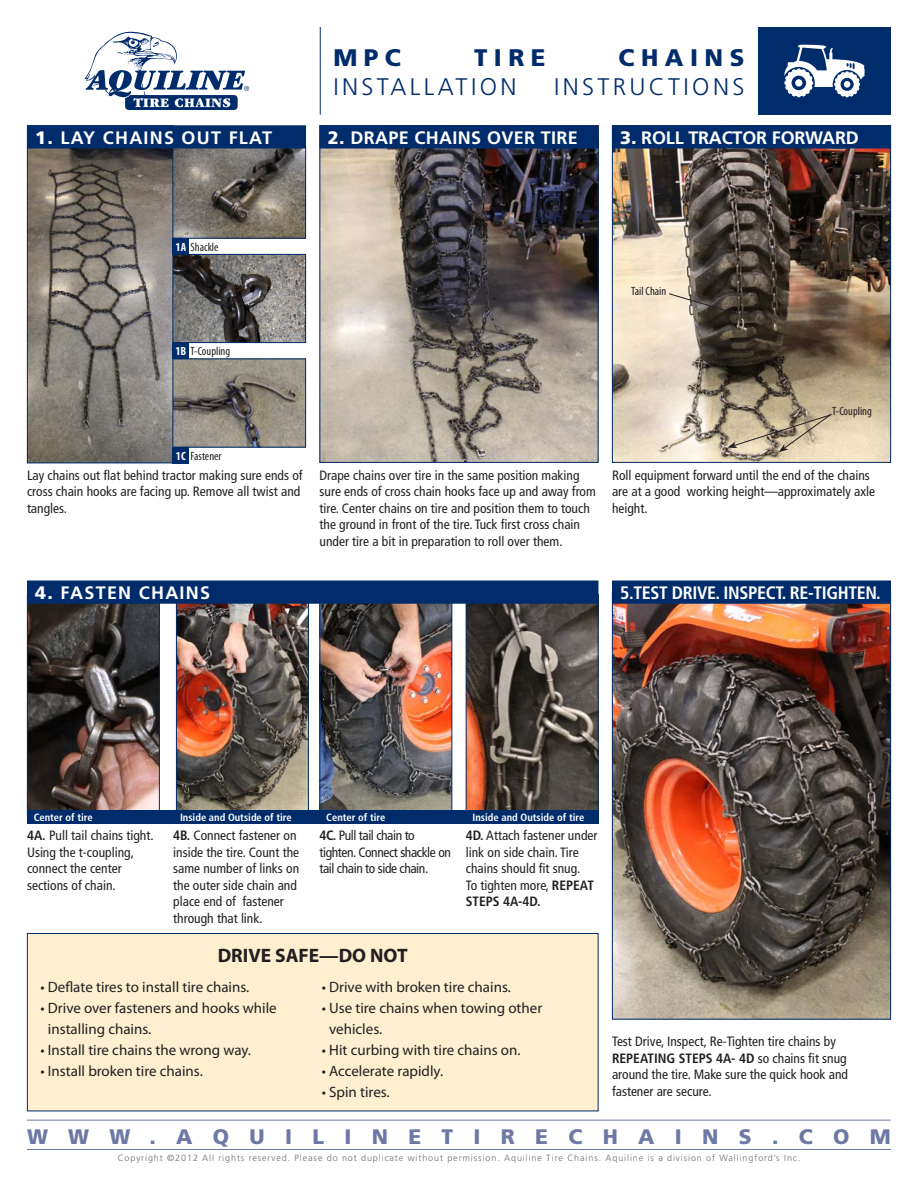
<style>
.page{position:relative;width:918px;height:1188px;background:#fff}
.page>*{position:absolute;margin:0;border:0;box-sizing:border-box;transform-origin:0 0}
.t1{font:300 24px "Frutiger";letter-spacing:.14em;color:#002c6b}
.t2{font:900 24px "Frutiger";letter-spacing:.27em;color:#002c6b}
.t3{font:900 21px "Frutiger";letter-spacing:.97em;color:#6c79a5}
.BOX_HEAD{font:700 19.5px "Myriad Pro";color:#231f20}
.IMAGE_HEAD{font:700 18px "Frutiger";letter-spacing:.07em;color:#fff}
.IMAGE_HEAD-2{font:700 condensed 18px "Frutiger";letter-spacing:-.02em;color:#fff}
.IMAGE_HEAD-3{font:700 18px "Frutiger";letter-spacing:.02em;color:#fff}
.IMAGE_HEAD-4{font:700 18px "Frutiger";letter-spacing:-.01em;color:#fff}
.BOX_CONTENT{font:15px/21px "Myriad Pro";color:#231f20}
.Directions{font:condensed 13.5px/16.5px "Frutiger";color:#231f20}
.Directions-2{font:condensed 13.5px/16.5px "Frutiger";letter-spacing:-.03em;color:#231f20}
.t4{font:condensed 12px "Myriad Pro";color:#231f20}
.Directions-3{font:700 condensed 10.5px "Frutiger";color:#fff}
.t5{font:300 9px "Frutiger";letter-spacing:.1em;color:#6c6d70}
.s1{font-weight:900}
.s2{font-weight:700;color:#fff}
.s3{font-weight:700}
</style>
<div class="page">
<img style="left:173px;top:148px;width:131px;height:89px">
<div style="left:145px;top:146px;width:161px;height:93px;border:1px solid #002c6b"></div>
<img style="left:173px;top:256px;width:131px;height:85px">
<div style="left:145px;top:254px;width:161px;height:89px;border:1px solid #002c6b"></div>
<img style="left:173px;top:361px;width:131px;height:85px">
<div style="left:145px;top:359px;width:161px;height:89px;border:1px solid #002c6b"></div>
<img style="left:29px;top:148px;width:142px;height:313px">
<div style="left:27px;top:125px;width:146px;height:338px;border:1px solid #002c6b"></div>
<img style="left:178px;top:604px;width:129px;height:206px">
<div style="left:176px;top:592px;width:133px;height:226px;border:1px solid #002c6b"></div>
<img style="left:322px;top:604px;width:128px;height:206px">
<div style="left:320px;top:594px;width:132px;height:230px;border:1px solid #002c6b"></div>
<img style="left:468px;top:604px;width:128px;height:206px">
<div style="left:466px;top:594px;width:132px;height:230px;border:1px solid #002c6b"></div>
<img style="left:29px;top:604px;width:129px;height:206px">
<div style="left:27px;top:594px;width:133px;height:223px;border:1px solid #002c6b"></div>
<img style="left:322px;top:148px;width:274px;height:313px">
<img style="left:614px;top:604px;width:275px;height:414px">
<div style="left:28px;top:126px;width:277px;height:22px;background:#002c6b"></div>
<div style="left:27px;top:125px;width:279px;height:23px;border:2px solid #002c6b"></div>
<div style="left:28px;top:581px;width:570px;height:22px;background:#002c6b"></div>
<div style="left:27px;top:580px;width:571px;height:24px;border:2px solid #002c6b"></div>
<div style="left:613px;top:581px;width:277px;height:22px;background:#002c6b"></div>
<div style="left:612px;top:580px;width:279px;height:24px;border:2px solid #002c6b"></div>
<div style="left:320px;top:126px;width:278px;height:22px;background:#002c6b"></div>
<div style="left:320px;top:125px;width:278px;height:23px;border:2px solid #002c6b"></div>
<svg style="left:84px;top:32px;width:165px;height:78px"></svg>
<img style="left:614px;top:148px;width:275px;height:313px">
<div style="left:173px;top:238px;width:16px;height:16px;background:#002c6b"></div>
<div style="left:173px;top:343px;width:16px;height:16px;background:#002c6b"></div>
<div style="left:173px;top:447px;width:16px;height:16px;background:#002c6b"></div>
<div style="left:27px;top:810px;width:571px;height:14px;background:#002c6b"></div>
<div style="left:613px;top:126px;width:277px;height:22px;background:#002c6b"></div>
<div style="left:612px;top:125px;width:279px;height:23px;border:2px solid #002c6b"></div>
<div style="left:758px;top:27px;width:133px;height:88px;background:#002c6b"></div>
<svg style="left:784px;top:44px;width:81px;height:53px"></svg>
<hr style="left:320px;top:27px;width:1px;height:88px;background:#002c6b">
<div style="left:27px;top:933px;width:571px;height:178px;background:#feefd0"></div>
<div style="left:27px;top:933px;width:571px;height:178px;border:1px solid #002c6b"></div>
<hr style="left:27px;top:1149px;width:864px;height:1px;background:#6c79a5">
<hr style="left:27px;top:1120px;width:864px;height:1px;background:#6c79a5">
<svg style="left:668px;top:293px;width:71px;height:22px;background:#7e756a"></svg>
<svg style="left:727px;top:413px;width:106px;height:39px;background:#beb094"></svg>
<p class="IMAGE_HEAD" style="left:35px;top:127px;width:238px"><span class="s1">1.</span> LAY CHAINS OUT FLAT</p>
<p class="t4" style="left:176px;top:240px;width:44px"><span class="s2">1A</span> Shackle</p>
<p class="t4" style="left:175px;top:344px;width:56px"><span class="s2">1B</span> T-Coupling</p>
<p class="t4" style="left:176px;top:449px;width:47px"><span class="s2">1C</span> Fastener</p>
<p class="t2" style="left:333px;top:43px;width:69px">MPC</p>
<p class="t2" style="left:474px;top:43px;width:73px">TIRE</p>
<p class="t2" style="left:619px;top:43px;width:127px">CHAINS</p>
<p class="t1" style="left:333px;top:73px;width:185px">INSTALLATION</p>
<p class="t1" style="left:554px;top:73px;width:192px">INSTRUCTIONS</p>
<p class="IMAGE_HEAD-3" style="left:328px;top:127px;width:252px"><span class="s1">2.</span> DRAPE CHAINS OVER TIRE</p>
<p class="IMAGE_HEAD-4" style="left:620px;top:127px;width:240px"><span class="s1">3.</span> ROLL TRACTOR FORWARD</p>
<p class="t4" style="left:631px;top:284px;width:37px">Tail Chain</p>
<p class="t4" style="left:832px;top:403px;width:41px">T-Coupling</p>
<p class="Directions" style="left:27px;top:467px;width:277px">Lay chains out flat behind tractor making sure ends of cross chain hooks are facing up. Remove all twist and tangles.</p>
<p class="Directions" style="left:320px;top:467px;width:278px">Drape chains over tire in the same position making sure ends of cross chain hooks face up and away from tire. Center chains on tire and position them to touch the ground in front of the tire. Tuck first cross chain under tire a bit in preparation to roll over them.</p>
<p class="Directions" style="left:612px;top:467px;width:265px">Roll equipment forward until the end of the chains are at a good working height—approximately axle height.</p>
<p class="IMAGE_HEAD" style="left:35px;top:582px;width:176px"><span class="s1">4.</span> FASTEN CHAINS</p>
<p class="IMAGE_HEAD-2" style="left:620px;top:582px;width:262px">5.TEST DRIVE. INSPECT. RE-TIGHTEN.</p>
<p class="Directions-3" style="left:34px;top:811px;width:61px">Center of tire</p>
<p class="Directions-3" style="left:180px;top:811px;width:113px">Inside and Outside of tire</p>
<p class="Directions-3" style="left:326px;top:811px;width:61px">Center of tire</p>
<p class="Directions-3" style="left:473px;top:811px;width:113px">Inside and Outside of tire</p>
<p class="Directions" style="left:27px;top:828px;width:128px"><span class="s3">4A.</span> Pull tail chains tight.<br>Using the t-coupling, connect the center sections of chain.</p>
<p class="Directions" style="left:466px;top:827px;width:133px"><span class="s3">4D.</span> Attach fastener under link on side chain. Tire chains should fit snug.<br>To tighten more, <span class="s3">REPEAT<br>STEPS 4A-4D.</span></p>
<p class="Directions" style="left:173px;top:828px;width:127px"><span class="s3">4B.</span> Connect fastener on inside the tire. Count the same number of links on the outer side chain and place end of fastener through that link.</p>
<p class="Directions-2" style="left:320px;top:827px;width:133px"><span class="s3">4C.</span> Pull tail chain to tighten. Connect shackle on tail chain to side chain.</p>
<p class="BOX_HEAD" style="left:218px;top:943px;width:192px">DRIVE SAFE—DO NOT</p>
<p class="BOX_CONTENT" style="left:40px;top:976px;width:210px">• Deflate tires to install tire chains.</p>
<p class="BOX_CONTENT" style="left:48px;top:997px;width:230px;text-indent:-7px">• Drive over fasteners and hooks while installing chains.</p>
<p class="BOX_CONTENT" style="left:40px;top:1039px;width:212px">• Install tire chains the wrong way.</p>
<p class="BOX_CONTENT" style="left:40px;top:1060px;width:164px">• Install broken tire chains.</p>
<p class="BOX_CONTENT" style="left:322px;top:976px;width:191px">• Drive with broken tire chains.</p>
<p class="BOX_CONTENT" style="left:329px;top:997px;width:215px;text-indent:-7px">• Use tire chains when towing other vehicles.</p>
<p class="BOX_CONTENT" style="left:322px;top:1039px;width:200px">• Hit curbing with tire chains on.</p>
<p class="BOX_CONTENT" style="left:322px;top:1060px;width:123px">• Accelerate rapidly.</p>
<p class="BOX_CONTENT" style="left:322px;top:1081px;width:69px">• Spin tires.</p>
<p class="t3" style="left:27px;top:1124px;width:865px">WWW.AQUILINETIRECHAINS.COM</p>
<p class="t5" style="left:118px;top:1153px;width:684px">Copyright ©2012 All rights reserved. Please do not duplicate without permission. Aquiline Tire Chains. Aquiline is a division of Wallingford’s Inc.</p>
<p class="Directions" style="left:612px;top:1033px;width:238px">Test Drive, Inspect, Re-Tighten tire chains by <span class="s3">REPEATING STEPS 4A- 4D</span> so chains fit snug around the tire. Make sure the quick hook and fastener are secure.</p>
</div>
